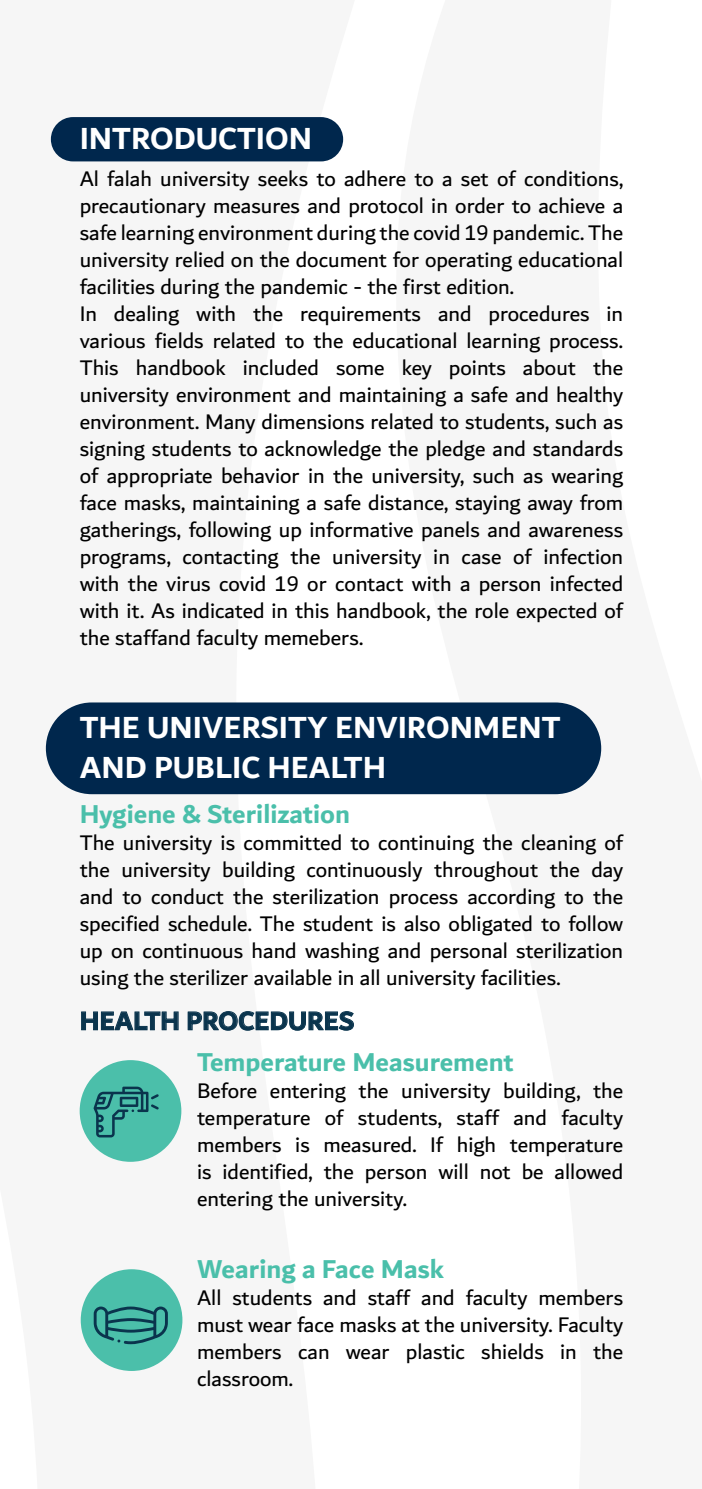
<style>
.page{position:relative;width:702px;height:1489px;background:#fff}
.page>*{position:absolute;margin:0;border:0;box-sizing:border-box;transform-origin:0 0}
.t1{font:700 32.5px/39px "Dubai";color:#fff}
.t2{font:700 27.5px "Dubai";color:#4abfaa}
.t3{font:700 27.5px "Dubai";color:#0a344d}
.t4{font:22.5px/27px "Dubai";color:#000;text-align:justify}
</style>
<div class="page">
<div style="left:51px;top:117px;width:292px;height:44px;background:#00274d;border-radius:22px"></div>
<div style="left:46px;top:702px;width:555px;height:92px;background:#00274d;border-radius:46px"></div>
<svg style="left:81px;top:1011px;width:97px;height:18px"></svg>
<svg style="left:188px;top:1011px;width:165px;height:19px"></svg>
<div style="left:81px;top:1269px;width:101px;height:101px;background:#4bbfaa;border-radius:50%"></div>
<svg style="left:94px;top:1306px;width:74px;height:37px"></svg>
<div style="left:80px;top:1060px;width:101px;height:101px;background:#4bbfaa;border-radius:50%"></div>
<svg style="left:93px;top:1086px;width:66px;height:51px"></svg>
<h1 class="t1" style="left:80px;top:118px;width:234px">INTRODUCTION</h1>
<p class="t4" style="left:80px;top:164px;width:545px;text-align:left">Al falah university seeks to adhere to a set of conditions, precautionary measures and protocol in order to achieve a safe learning environment during the covid 19 pandemic. The university relied on the document for operating educational facilities during the pandemic - the first edition.<br>In dealing with the requirements and procedures in various fields related to the educational learning process.<br>This handbook included some key points about the university environment and maintaining a safe and healthy environment. Many dimensions related to students, such as signing students to acknowledge the pledge and standards of appropriate behavior in the university, such as wearing face masks, maintaining a safe distance, staying away from gatherings, following up informative panels and awareness programs, contacting the university in case of infection with the virus covid 19 or contact with a person infected with it. As indicated in this handbook, the role expected of the staffand faculty memebers.</p>
<h1 class="t1" style="left:80px;top:707px;width:482px">THE UNIVERSITY ENVIRONMENT<br>AND PUBLIC HEALTH</h1>
<p class="t2" style="left:80px;top:797px;width:272px">Hygiene &amp; Sterilization</p>
<p class="t4" style="left:80px;top:828px;width:545px">The university is committed to continuing the cleaning of the university building continuously throughout the day and to conduct the sterilization process according to the specified schedule. The student is also obligated to follow up on continuous hand washing and personal sterilization using the sterilizer available in all university facilities.</p>
<p class="t3" style="left:80px;top:1004px;width:276px">HEALTH PROCEDURES</p>
<p class="t2" style="left:197px;top:1045px;width:318px">Temperature Measurement</p>
<p class="t4" style="left:197px;top:1076px;width:428px">Before entering the university building, the temperature of students, staff and faculty members is measured. If high temperature is identified, the person will not be allowed entering the university.</p>
<p class="t2" style="left:197px;top:1252px;width:248px">Wearing a Face Mask</p>
<p class="t4" style="left:197px;top:1283px;width:428px">All students and staff and faculty members must wear face masks at the university. Faculty members can wear plastic shields in the classroom.</p>
</div>
